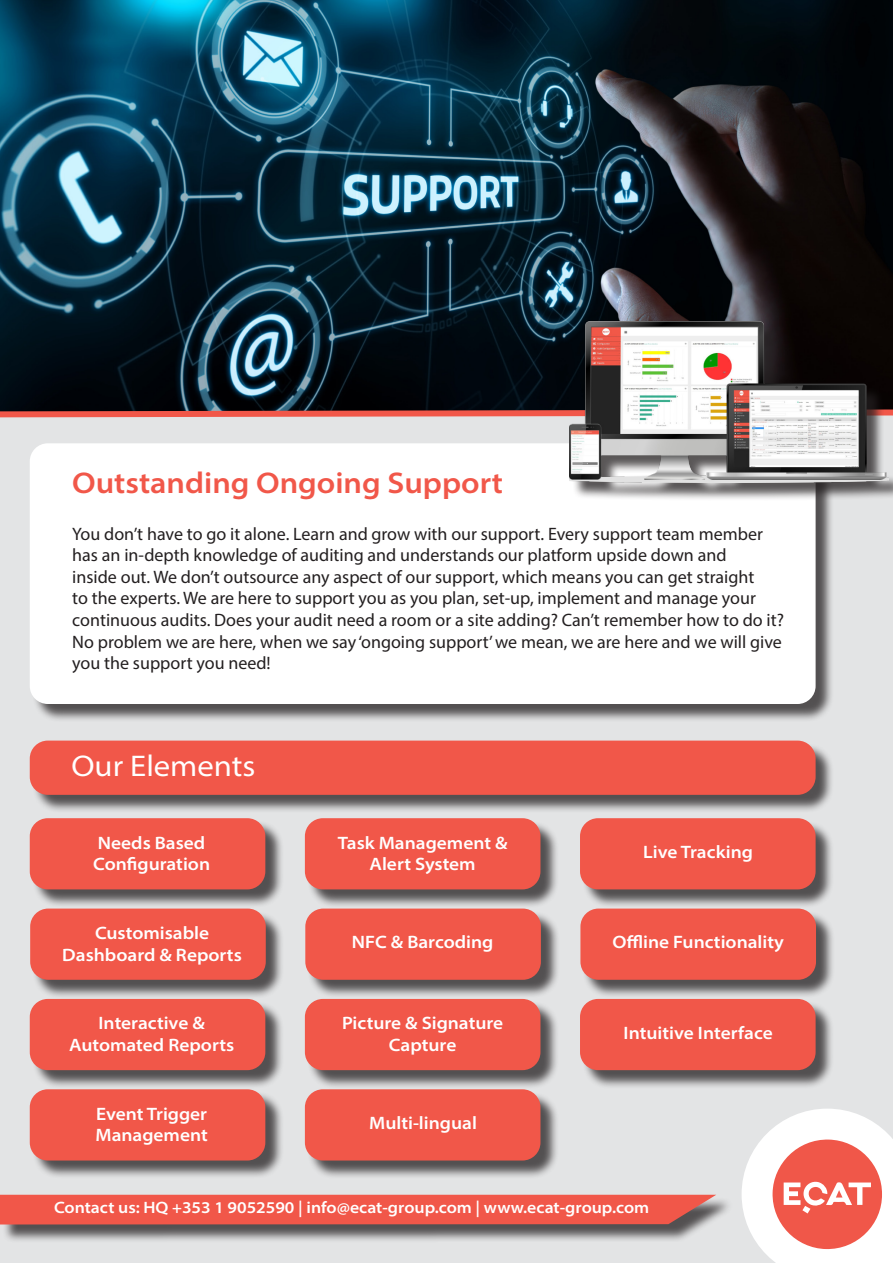
<style>
.page{position:relative;width:893px;height:1263px;background:#fff}
.page>*{position:absolute;margin:0;border:0;box-sizing:border-box;transform-origin:0 0}
.t1{font:600 semi-expanded 30px "Myriad Pro";color:#f15749}
.t2{font:semi-expanded 30px "Myriad Pro";color:#fff}
.t3{font:18px/21.6px "Myriad Pro";color:#231f20}
.t4{font:600 semi-expanded 18px/21.6px "Myriad Pro";color:#fff;text-align:center}
.t5{font:600 semi-expanded 16.5px "Myriad Pro";color:#fff}
</style>
<div class="page">
<div style="left:0;top:406px;width:893px;height:857px;background:#e3e4e5"></div>
<img style="left:0;top:0;width:893px;height:406px">
<div style="left:32px;top:446px;width:802px;height:277px;background:#231f20;opacity:.75"></div>
<div style="left:30px;top:443px;width:786px;height:261px;background:#fff;border-radius:18px"></div>
<svg style="left:0;top:406px;width:570px;height:12px;background:#914743"></svg>
<div style="left:32px;top:743px;width:802px;height:70px;background:#231f20;opacity:.75"></div>
<div style="left:30px;top:740px;width:786px;height:55px;background:#f15749;border-radius:18px"></div>
<div style="left:2px;top:1197px;width:731px;height:46px;background:#231f20;opacity:.75"></div>
<div style="left:0;top:1195px;width:716px;height:29px;background:#f15749"></div>
<svg style="left:742px;top:1109px;width:151px;height:154px;background:#f6bdb8"></svg>
<div style="left:873px;top:1243px;width:20px;height:20px;background:#fff"></div>
<div style="left:32px;top:820px;width:252px;height:88px;background:#231f20;opacity:.75"></div>
<div style="left:30px;top:818px;width:235px;height:71px;background:#f15749;border-radius:18px"></div>
<div style="left:307px;top:820px;width:252px;height:88px;background:#231f20;opacity:.75"></div>
<div style="left:305px;top:818px;width:235px;height:71px;background:#f15749;border-radius:18px"></div>
<div style="left:582px;top:820px;width:252px;height:88px;background:#231f20;opacity:.75"></div>
<div style="left:580px;top:818px;width:236px;height:71px;background:#f15749;border-radius:18px"></div>
<div style="left:32px;top:911px;width:253px;height:87px;background:#231f20;opacity:.75"></div>
<div style="left:30px;top:908px;width:236px;height:72px;background:#f15749;border-radius:18px"></div>
<div style="left:308px;top:911px;width:252px;height:87px;background:#231f20;opacity:.75"></div>
<div style="left:305px;top:908px;width:236px;height:72px;background:#f15749;border-radius:18px"></div>
<div style="left:583px;top:911px;width:252px;height:87px;background:#231f20;opacity:.75"></div>
<div style="left:580px;top:908px;width:236px;height:72px;background:#f15749;border-radius:18px"></div>
<div style="left:32px;top:1001px;width:252px;height:88px;background:#231f20;opacity:.75"></div>
<div style="left:30px;top:999px;width:235px;height:71px;background:#f15749;border-radius:18px"></div>
<div style="left:307px;top:1001px;width:252px;height:88px;background:#231f20;opacity:.75"></div>
<div style="left:305px;top:999px;width:235px;height:71px;background:#f15749;border-radius:18px"></div>
<div style="left:582px;top:1001px;width:252px;height:88px;background:#231f20;opacity:.75"></div>
<div style="left:580px;top:999px;width:236px;height:71px;background:#f15749;border-radius:18px"></div>
<div style="left:32px;top:1091px;width:252px;height:88px;background:#231f20;opacity:.75"></div>
<div style="left:30px;top:1089px;width:235px;height:71px;background:#f15749;border-radius:18px"></div>
<div style="left:307px;top:1092px;width:252px;height:87px;background:#231f20;opacity:.75"></div>
<div style="left:305px;top:1089px;width:235px;height:71px;background:#f15749;border-radius:18px"></div>
<div style="left:572px;top:324px;width:321px;height:177px;background:#231f20;opacity:.75"></div>
<img style="left:570px;top:322px;width:319px;height:161px">
<p class="t1" style="left:72px;top:463px;width:432px">Outstanding Ongoing Support</p>
<p class="t3" style="left:72px;top:522px;width:713px">You don’t have to go it alone. Learn and grow with our support. Every support team member has an in-depth knowledge of auditing and understands our platform upside down and<br>inside out. We don’t outsource any aspect of our support, which means you can get straight<br>to the experts. We are here to support you as you plan, set-up, implement and manage your continuous audits. Does your audit need a room or a site adding? Can’t remember how to do it?<br>No problem we are here, when we say ‘ongoing support’ we mean, we are here and we will give you the support you need!</p>
<p class="t2" style="left:72px;top:747px;width:186px">Our Elements</p>
<p class="t4" style="left:93px;top:831px;width:118px;text-align:left">Needs Based<br>Configuration</p>
<p class="t4" style="left:338px;top:831px;width:171px">Task Management &amp;<br>Alert System</p>
<p class="t4" style="left:643px;top:840px;width:111px">Live Tracking</p>
<p class="t4" style="left:62px;top:922px;width:181px">Customisable<br>Dashboard &amp; Reports</p>
<p class="t4" style="left:352px;top:931px;width:143px">NFC &amp; Barcoding</p>
<p class="t4" style="left:612px;top:931px;width:173px">Offline Functionality</p>
<p class="t4" style="left:69px;top:1012px;width:167px">Interactive &amp;<br>Automated Reports</p>
<p class="t4" style="left:342px;top:1012px;width:163px">Picture &amp; Signature<br>Capture</p>
<p class="t4" style="left:624px;top:1021px;width:151px">Intuitive Interface</p>
<p class="t4" style="left:95px;top:1102px;width:114px;text-align:left">Event Trigger<br>Management</p>
<p class="t4" style="left:369px;top:1112px;width:109px">Multi-lingual</p>
<p class="t5" style="left:54px;top:1197px;width:597px">Contact us: HQ +353 1 9052590 | info@ecat-group.com | www.ecat-group.com</p>
</div>
